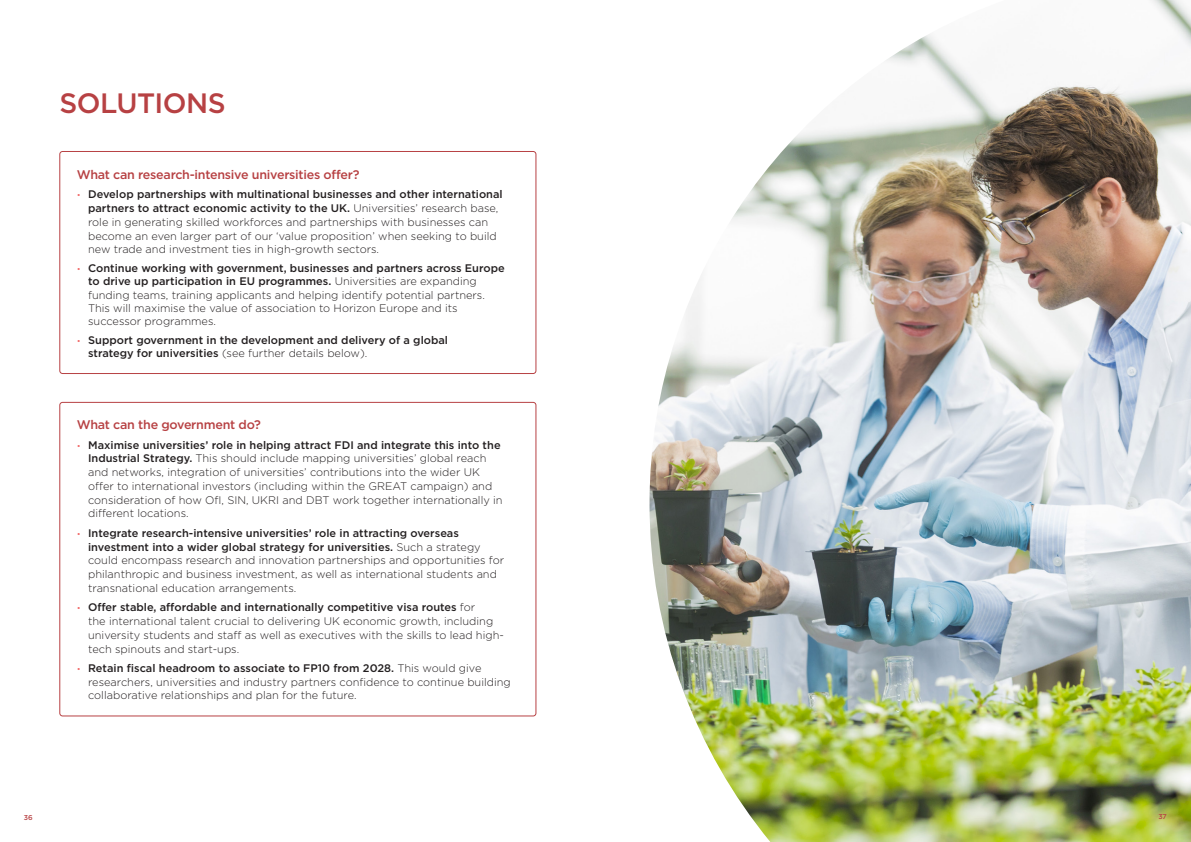
<style>
.page{position:relative;width:1191px;height:842px;background:#fff}
.page>*{position:absolute;margin:0;border:0;box-sizing:border-box;transform-origin:0 0}
.t1{font:500 28px "Gotham";letter-spacing:-.02em;color:#b74143}
.t2{font:500 12.5px "Gotham";letter-spacing:-.02em;color:#b74143}
.t3{font:300 11px/13.8px "Gotham";color:#231f20}
.t4{font:500 11px/13.2px "Gotham";color:#231f20}
.t5{font:500 7px "Gotham";color:#b74143}
.s1{font-size:8.5px;color:#f16564}
.s2{font-weight:500}
.s3{font-weight:300;font-size:8.5px;color:#f16564}
.s4{font-weight:300}
</style>
<div class="page">
<img style="left:649px;top:0;width:542px;height:842px">
<div style="left:60px;top:151px;width:476px;height:223px;border:1px solid #b74143;border-radius:3px"></div>
<div style="left:60px;top:402px;width:476px;height:314px;border:1px solid #b74143;border-radius:3px"></div>
<h1 class="t1" style="left:60px;top:85px;width:168px">SOLUTIONS</h1>
<p class="t2" style="left:77px;top:166px;width:284px">What can research-intensive universities offer?</p>
<p class="t3" style="left:88px;top:187px;width:416px;text-indent:-11px"><span class="s1">•</span> <span class="s2">Develop partnerships with multinational businesses and other international partners to attract economic activity to the UK.</span> Universities’ research base, role in generating skilled workforces and partnerships with businesses can become an even larger part of our ‘value proposition’ when seeking to build new trade and investment ties in high-growth sectors.</p>
<p class="t3" style="left:88px;top:261px;width:418px;line-height:13.2px;text-indent:-11px"><span class="s1">•</span> <span class="s2">Continue working with government, businesses and partners across Europe to drive up participation in EU programmes.</span> Universities are expanding funding teams, training applicants and helping identify potential partners.<br>This will maximise the value of association to Horizon Europe and its successor programmes.</p>
<p class="t4" style="left:88px;top:333px;width:361px;text-indent:-11px"><span class="s3">•</span> Support government in the development and delivery of a global strategy for universities <span class="s4">(see further details below).</span></p>
<p class="t2" style="left:77px;top:417px;width:185px">What can the government do?</p>
<p class="t3" style="left:88px;top:438px;width:416px;text-indent:-11px"><span class="s1">•</span> <span class="s2">Maximise universities’ role in helping attract FDI and integrate this into the Industrial Strategy.</span> This should include mapping universities’ global reach and networks, integration of universities’ contributions into the wider UK offer to international investors (including within the GREAT campaign) and consideration of how OfI, SIN, UKRI and DBT work together internationally in different locations.</p>
<p class="t3" style="left:88px;top:526px;width:417px;text-indent:-11px"><span class="s1">•</span> <span class="s2">Integrate research-intensive universities’ role in attracting overseas investment into a wider global strategy for universities.</span> Such a strategy could encompass research and innovation partnerships and opportunities for philanthropic and business investment, as well as international students and transnational education arrangements.</p>
<p class="t3" style="left:88px;top:600px;width:417px;text-indent:-11px"><span class="s1">•</span> <span class="s2">Offer stable, affordable and internationally competitive visa routes</span> for<br>the international talent crucial to delivering UK economic growth, including university students and staff as well as executives with the skills to lead high&shy;tech spinouts and start-ups.</p>
<p class="t3" style="left:88px;top:661px;width:424px;text-indent:-11px"><span class="s1">•</span> <span class="s2">Retain fiscal headroom to associate to FP10 from 2028.</span> This would give researchers, universities and industry partners confidence to continue building collaborative relationships and plan for the future.</p>
<p class="t5" style="left:24px;top:812px;width:10px">36</p>
<p class="t5" style="left:1158px;top:812px;width:10px">37</p>
</div>
